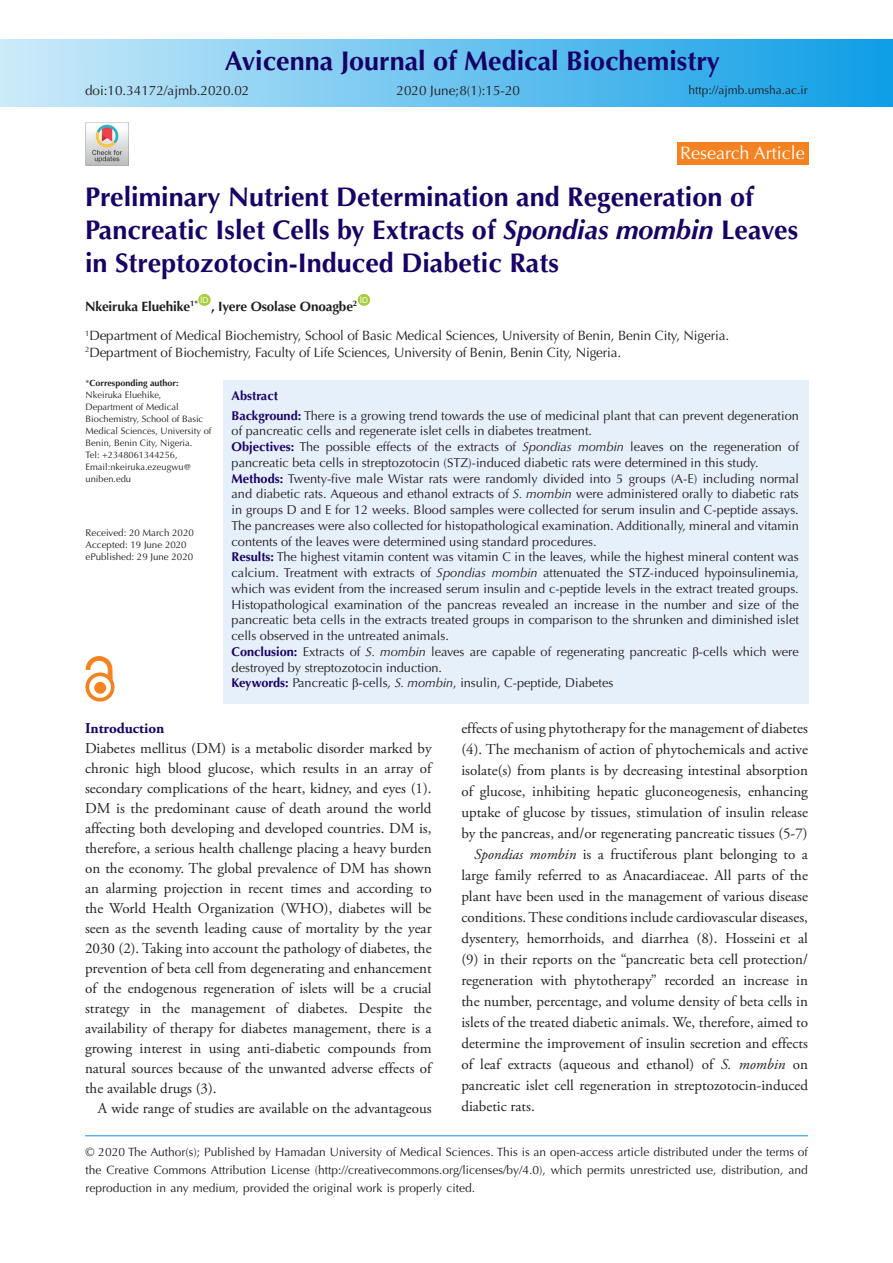
<style>
.page{position:relative;width:893px;height:1263px;background:#fff}
.page>*{position:absolute;margin:0;border:0;box-sizing:border-box;transform-origin:0 0}
.t1{font:700 27px/33px "Optima LT Std";color:#190066}
.t2{font:18px "Optima LT Std";color:#fff}
.t3{font:15px/20px "Adobe Garamond Pro";color:#231f20;text-align:justify}
.heading_1{font:700 15px "Adobe Garamond Pro";color:#190066}
.t4{font:13.5px "Optima LT Std";letter-spacing:-.01em;color:#231f20}
.t5{font:700 13.5px "Optima LT Std";letter-spacing:-.01em;color:#231f20}
.t6{font:12.75px/15.8px "Optima LT Std";color:#231f20}
.t7{font:700 12.75px "Optima LT Std";color:#190066}
.t8{font:12px/18px "Optima LT Std";color:#221e1f;text-align:justify}
.t9{font:12px "Optima LT Std";color:#231f20}
.t10{font:9.75px "Optima LT Std";color:#231f20}
.t11{font:9.3px/12px "Optima LT Std";color:#231f20}
.t12{font:700 9px "Optima LT Std";color:#231f20}
.t13{font:8.1px "Arial";color:#fff}
.s1{font-style:italic}
.s2{font-weight:400}
.s3{font-weight:700;color:#190166}
.s4{font-family:"Times New Roman"}
.s5{color:#231f20}
</style>
<div class="page">
<div style="left:0;top:39px;width:893px;height:68px;background:linear-gradient(to right,#cdebf9,#0e9ee6)"></div>
<hr style="left:85px;top:1135px;width:723px;height:1px;background:#0099e5">
<div style="left:198px;top:294px;width:13px;height:12px;background:#a6ce39;border-radius:50%"></div>
<div style="left:358px;top:294px;width:12px;height:12px;background:#a6ce39;border-radius:50%"></div>
<div style="left:677px;top:143px;width:131px;height:22px;background:#f58220"></div>
<div style="left:224px;top:380px;width:585px;height:323px;background:#e6f0fa"></div>
<div style="left:95px;top:682px;width:11px;height:11px;background:#f58220;border-radius:50%"></div>
<div style="left:95px;top:682px;width:11px;height:11px;border:1px solid #f58220;border-radius:50%"></div>
<div style="left:85px;top:672px;width:30px;height:30px;border:4px solid #f58220;border-radius:50%"></div>
<svg style="left:86px;top:656px;width:26px;height:25px"></svg>
<img style="left:85px;top:122px;width:43px;height:43px">
<p class="t1" style="left:225px;top:45px;width:497px">Avicenna Journal of Medical Biochemistry</p>
<p class="t4" style="left:85px;top:83px;width:166px">doi:10.34172/ajmb.2020.02</p>
<p class="t4" style="left:396px;top:83px;width:125px">2020 June;8(1):15-20</p>
<p class="t9" style="left:688px;top:83px;width:121px">http://ajmb.umsha.ac.ir</p>
<p class="t2" style="left:680px;top:143px;width:126px">Research Article</p>
<p class="t1" style="left:85px;top:181px;width:715px">Preliminary Nutrient Determination and Regeneration of<br>Pancreatic Islet Cells by Extracts of <span class="s1">Spondias mombin</span> Leaves in Streptozotocin-Induced Diabetic Rats</p>
<p class="t5" style="left:85px;top:298px;width:114px">Nkeiruka Eluehike<sup>1*</sup></p>
<p class="t13" style="left:360px;top:295px;width:10px">ID</p>
<p class="t4" style="left:85px;top:328px;width:646px"><sup>1</sup>Department of Medical Biochemistry, School of Basic Medical Sciences, University of Benin, Benin City, Nigeria.</p>
<p class="t4" style="left:85px;top:344px;width:538px"><sup>2</sup>Department of Biochemistry, Faculty of Life Sciences, University of Benin, Benin City, Nigeria.</p>
<p class="t13" style="left:200px;top:295px;width:10px">ID</p>
<p class="t5" style="left:211px;top:298px;width:148px">, Iyere Osolase Onoagbe<sup>2</sup></p>
<p class="t12" style="left:86px;top:378px;width:94px"><span class="s2">*</span>Corresponding author:</p>
<p class="t11" style="left:86px;top:389px;width:77px">Nkeiruka Eluehike,</p>
<p class="t11" style="left:86px;top:401px;width:127px">Department of Medical<br>Biochemistry, School of Basic<br>Medical Sciences, University of<br>Benin, Benin City, Nigeria.</p>
<p class="t11" style="left:86px;top:449px;width:94px">Tel: +2348061344256,</p>
<p class="t11" style="left:86px;top:461px;width:107px">Email:nkeiruka.ezeugwu@ uniben.edu</p>
<p class="t10" style="left:85px;top:527px;width:110px">Received: 20 March 2020</p>
<p class="t10" style="left:85px;top:539px;width:103px">Accepted: 19 June 2020</p>
<p class="t10" style="left:85px;top:551px;width:109px">ePublished: 29 June 2020</p>
<p class="t7" style="left:232px;top:388px;width:48px">Abstract</p>
<p class="t6" style="left:232px;top:408px;width:569px"><span class="s3">Background:</span> There is a growing trend towards the use of medicinal plant that can prevent degeneration of pancreatic cells and regenerate islet cells in diabetes treatment.</p>
<p class="t6" style="left:232px;top:439px;width:569px"><span class="s3">Objectives:</span> The possible effects of the extracts of <span class="s1">Spondias mombin</span> leaves on the regeneration of pancreatic beta cells in streptozotocin (STZ)-induced diabetic rats were determined in this study.</p>
<p class="t6" style="left:232px;top:471px;width:569px;text-align:justify"><span class="s3">Methods:</span> Twenty-five male Wistar rats were randomly divided into 5 groups (A-E) including normal and diabetic rats. Aqueous and ethanol extracts of <span class="s1">S. mombin</span> were administered orally to diabetic rats in groups D and E for 12 weeks. Blood samples were collected for serum insulin and C-peptide assays.<br>The pancreases were also collected for histopathological examination. Additionally, mineral and vitamin contents of the leaves were determined using standard procedures.</p>
<p class="t6" style="left:232px;top:549px;width:569px;text-align:justify"><span class="s3">Results:</span> The highest vitamin content was vitamin C in the leaves, while the highest mineral content was calcium. Treatment with extracts of <span class="s1">Spondias mombin</span> attenuated the STZ-induced hypoinsulinemia, which was evident from the increased serum insulin and c-peptide levels in the extract treated groups.<br>Histopathological examination of the pancreas revealed an increase in the number and size of the pancreatic beta cells in the extracts treated groups in comparison to the shrunken and diminished islet cells observed in the untreated animals.</p>
<p class="t6" style="left:232px;top:644px;width:569px"><span class="s3">Conclusion:</span> Extracts of <span class="s1">S. mombin</span> leaves are capable of regenerating pancreatic <span class="s4">β</span>-cells which were destroyed by streptozotocin induction.</p>
<p class="t6" style="left:232px;top:675px;width:383px"><span class="s3">Keywords:</span> Pancreatic <span class="s4">β</span>-cells, <span class="s1">S. mombin</span>, insulin, C-peptide, Diabetes</p>
<p class="heading_1" style="left:85px;top:720px;width:81px">Introduction</p>
<p class="t3" style="left:85px;top:739px;width:348px">Diabetes mellitus (DM) is a metabolic disorder marked by chronic high blood glucose, which results in an array of secondary complications of the heart, kidney, and eyes (1).<br>DM is the predominant cause of death around the world affecting both developing and developed countries. DM is, therefore, a serious health challenge placing a heavy burden on the economy. The global prevalence of DM has shown an alarming projection in recent times and according to the World Health Organization (WHO), diabetes will be seen as the seventh leading cause of mortality by the year 2030 (2). Taking into account the pathology of diabetes, the prevention of beta cell from degenerating and enhancement of the endogenous regeneration of islets will be a crucial strategy in the management of diabetes. Despite the availability of therapy for diabetes management, there is a growing interest in using anti-diabetic compounds from natural sources because of the unwanted adverse effects of the available drugs (3).</p>
<p class="t3" style="left:98px;top:1098px;width:335px">A wide range of studies are available on the advantageous</p>
<p class="t3" style="left:461px;top:719px;width:348px;line-height:21px">effects of using phytotherapy for the management of diabetes (4). The mechanism of action of phytochemicals and active isolate(s) from plants is by decreasing intestinal absorption of glucose, inhibiting hepatic gluconeogenesis, enhancing uptake of glucose by tissues, stimulation of insulin release by the pancreas, and/or regenerating pancreatic tissues (5-7)</p>
<p class="t3" style="left:461px;top:845px;width:348px;line-height:21px;text-indent:13px"><span class="s1">Spondias mombin</span> is a fructiferous plant belonging to a large family referred to as Anacardiaceae. All parts of the plant have been used in the management of various disease conditions. These conditions include cardiovascular diseases, dysentery, hemorrhoids, and diarrhea (8). Hosseini et al (9) in their reports on the “pancreatic beta cell protection/ regeneration with phytotherapy” recorded an increase in the number, percentage, and volume density of beta cells in islets of the treated diabetic animals. We, therefore, aimed to determine the improvement of insulin secretion and effects of leaf extracts (aqueous and ethanol) of <span class="s1">S. mombin</span> on pancreatic islet cell regeneration in streptozotocin-induced diabetic rats.</p>
<p class="t8" style="left:85px;top:1143px;width:724px"><span class="s5">© 2020 The Author(s); Published by Hamadan University of Medical Sciences.</span> This is an open-access article distributed under the terms of the Creative Commons Attribution License (http://creativecommons.org/licenses/by/4.0), which permits unrestricted use, distribution, and reproduction in any medium, provided the original work is properly cited.</p>
</div>
